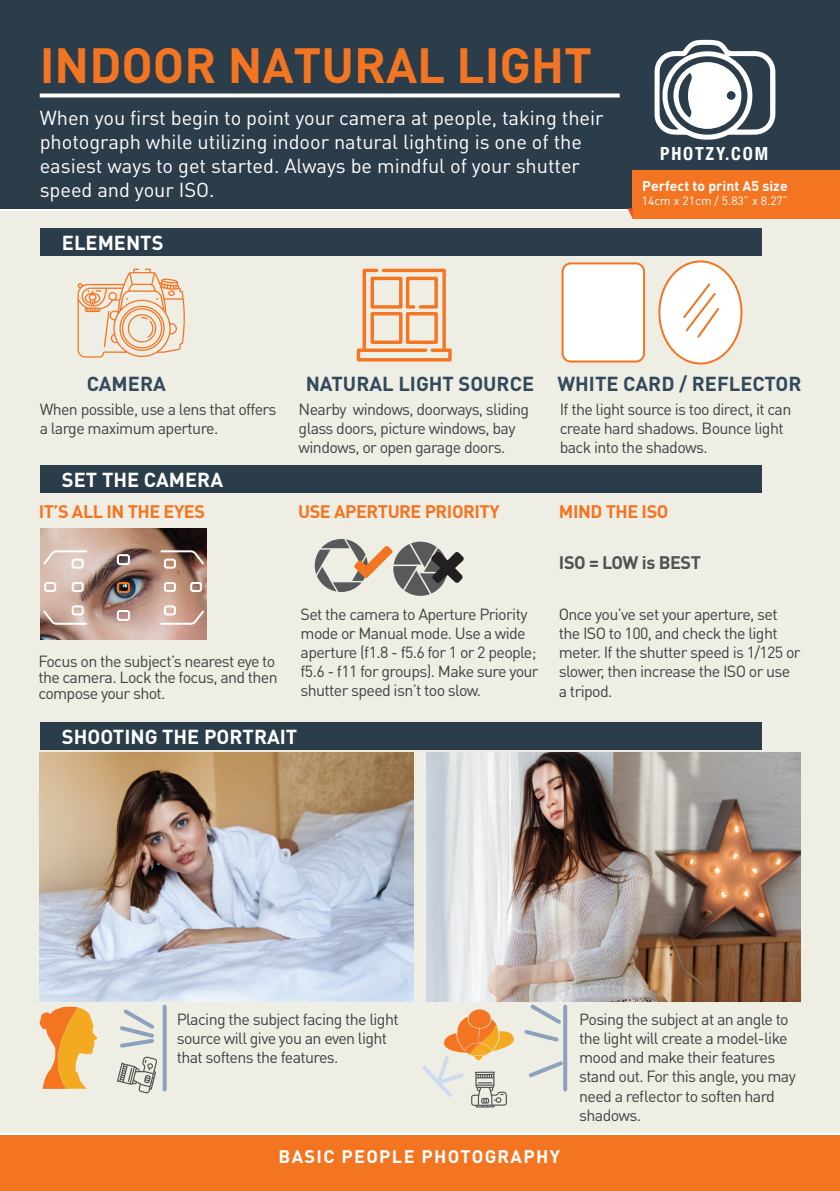
<style>
.page{position:relative;width:840px;height:1191px;background:#fff}
.page>*{position:absolute;margin:0;border:0;box-sizing:border-box;transform-origin:0 0}
.t1{font:700 48.8px "DIN Pro";color:#f37522}
.t2{font:20px/24px "DIN Pro";color:#fff}
.t3{font:700 20px "DIN Pro";color:#32495e}
.t4{font:700 20px "DIN Pro";color:#fff}
.t5{font:700 18px "DIN Pro";letter-spacing:-.025em;color:#f37522}
.t6{font:700 18px "DIN Pro";letter-spacing:.075em;color:#fff}
.t7{font:700 18px "DIN Pro";letter-spacing:-.025em;color:#515251}
.t8{font:700 condensed 18px "Helvetica Neue";letter-spacing:.1em;color:#fff}
.t9{font:16px/19.2px "DIN Pro";letter-spacing:-.04em;color:#414042}
.t10{font:700 14px "DIN Pro";color:#fff}
.t11{font:12px "DIN Pro";color:#fff}
</style>
<div class="page">
<div style="left:0;top:211px;width:839px;height:922px;background:#efeee4"></div>
<div style="left:0;top:0;width:839px;height:208px;background:#2b3c4a"></div>
<div style="left:0;top:1135px;width:839px;height:56px;background:#f37522"></div>
<svg style="left:654px;top:40px;width:121px;height:100px"></svg>
<svg style="left:40px;top:93px;width:579px;height:4px;background:#e4e6e8"></svg>
<div style="left:632px;top:170px;width:207px;height:49px;background:#f37522"></div>
<svg style="left:627px;top:208px;width:5px;height:9px"></svg>
<div style="left:40px;top:228px;width:721px;height:28px;background:#2b3c4a"></div>
<svg style="left:77px;top:269px;width:108px;height:88px"></svg>
<svg style="left:356px;top:269px;width:95px;height:92px"></svg>
<div style="left:562px;top:263px;width:81px;height:98px;background:#fff;border-radius:8px"></div>
<div style="left:561px;top:262px;width:83px;height:100px;border:2px solid #f37522;border-radius:8px"></div>
<div style="left:659px;top:261px;width:82px;height:102px;background:#fff;border-radius:50%"></div>
<div style="left:658px;top:260px;width:84px;height:104px;border:2px solid #f37522;border-radius:50%"></div>
<svg style="left:683px;top:283px;width:36px;height:55px"></svg>
<div style="left:40px;top:722px;width:721px;height:27px;background:#2b3c4a"></div>
<img style="left:426px;top:753px;width:373px;height:248px">
<img style="left:39px;top:753px;width:374px;height:249px">
<svg style="left:117px;top:1056px;width:40px;height:37px"></svg>
<svg style="left:120px;top:1009px;width:34px;height:39px"></svg>
<svg style="left:162px;top:1006px;width:4px;height:83px"></svg>
<svg style="left:521px;top:1001px;width:43px;height:41px"></svg>
<svg style="left:528px;top:1061px;width:35px;height:17px"></svg>
<svg style="left:563px;top:1006px;width:4px;height:83px"></svg>
<svg style="left:39px;top:1006px;width:58px;height:83px"></svg>
<svg style="left:422px;top:1009px;width:92px;height:98px"></svg>
<div style="left:40px;top:465px;width:721px;height:28px;background:#2b3c4a"></div>
<img style="left:40px;top:528px;width:167px;height:111px">
<div style="left:117px;top:554px;width:13px;height:11px;border:2px solid #fff;border-radius:2px"></div>
<div style="left:72px;top:558px;width:12px;height:10px;border:2px solid #fff;border-radius:2px"></div>
<div style="left:72px;top:582px;width:12px;height:10px;border:2px solid #fff;border-radius:2px"></div>
<div style="left:72px;top:605px;width:12px;height:10px;border:2px solid #fff;border-radius:2px"></div>
<div style="left:44px;top:582px;width:12px;height:10px;border:2px solid #fff;border-radius:2px"></div>
<div style="left:164px;top:558px;width:12px;height:10px;border:2px solid #fff;border-radius:2px"></div>
<div style="left:164px;top:582px;width:12px;height:10px;border:2px solid #fff;border-radius:2px"></div>
<div style="left:190px;top:582px;width:12px;height:10px;border:2px solid #fff;border-radius:2px"></div>
<div style="left:164px;top:605px;width:12px;height:10px;border:2px solid #fff;border-radius:2px"></div>
<div style="left:117px;top:582px;width:13px;height:11px;border:2px solid #f37522;border-radius:2px"></div>
<div style="left:117px;top:610px;width:13px;height:11px;border:2px solid #fff;border-radius:2px"></div>
<svg style="left:41px;top:549px;width:48px;height:18px"></svg>
<svg style="left:158px;top:549px;width:48px;height:18px"></svg>
<svg style="left:158px;top:608px;width:48px;height:18px"></svg>
<svg style="left:41px;top:608px;width:48px;height:18px"></svg>
<svg style="left:314px;top:539px;width:149px;height:57px"></svg>
<h1 class="t1" style="left:40px;top:32px;width:553px">INDOOR NATURAL LIGHT</h1>
<p class="t2" style="left:40px;top:105px;width:565px">When you first begin to point your camera at people, taking their photograph while utilizing indoor natural lighting is one of the easiest ways to get started. Always be mindful of your shutter speed and your ISO.</p>
<p class="t4" style="left:62px;top:229px;width:103px">ELEMENTS</p>
<p class="t8" style="left:659px;top:142px;width:109px">PHOTZY.COM</p>
<p class="t10" style="left:642px;top:176px;width:147px">Perfect to print A5 size</p>
<p class="t11" style="left:641px;top:193px;width:148px">14cm x 21cm / 5.83” x 8.27”</p>
<p class="t3" style="left:87px;top:370px;width:81px">CAMERA</p>
<p class="t3" style="left:305px;top:370px;width:497px">NATURAL LIGHT SOURCE WHITE CARD / REFLECTOR</p>
<p class="t9" style="left:40px;top:399px;width:238px">When possible, use a lens that offers a large maximum aperture.</p>
<p class="t9" style="left:298px;top:399px;width:232px">Nearby windows, doorways, sliding glass doors, picture windows, bay windows, or open garage doors.</p>
<p class="t9" style="left:559px;top:399px;width:233px">If the light source is too direct, it can create hard shadows. Bounce light back into the shadows.</p>
<p class="t4" style="left:62px;top:466px;width:162px">SET THE CAMERA</p>
<p class="t5" style="left:39px;top:499px;width:168px">IT’S ALL IN THE EYES</p>
<p class="t5" style="left:298px;top:499px;width:203px">USE APERTURE PRIORITY</p>
<p class="t5" style="left:558px;top:499px;width:111px">MIND THE ISO</p>
<p class="t7" style="left:558px;top:550px;width:143px">ISO = LOW is BEST</p>
<p class="t9" style="left:38px;top:652px;width:241px;line-height:16px">Focus on the subject’s nearest eye to the camera. Lock the focus, and then compose your shot.</p>
<p class="t9" style="left:300px;top:603px;width:239px">Set the camera to Aperture Priority mode or Manual mode. Use a wide aperture (f1.8 - f5.6 for 1 or 2 people; f5.6 - f11 for groups). Make sure your shutter speed isn’t too slow.</p>
<p class="t9" style="left:558px;top:604px;width:243px">Once you’ve set your aperture, set the ISO to 100, and check the light meter. If the shutter speed is 1/125 or slower, then increase the ISO or use a tripod.</p>
<p class="t4" style="left:62px;top:723px;width:237px">SHOOTING THE PORTRAIT</p>
<p class="t9" style="left:177px;top:1008px;width:223px">Placing the subject facing the light source will give you an even light that softens the features.</p>
<p class="t9" style="left:579px;top:1008px;width:218px">Posing the subject at an angle to the light will create a model-like mood and make their features stand out. For this angle, you may need a reflector to soften hard shadows.</p>
<p class="t6" style="left:278px;top:1144px;width:283px">BASIC PEOPLE PHOTOGRAPHY</p>
</div>
